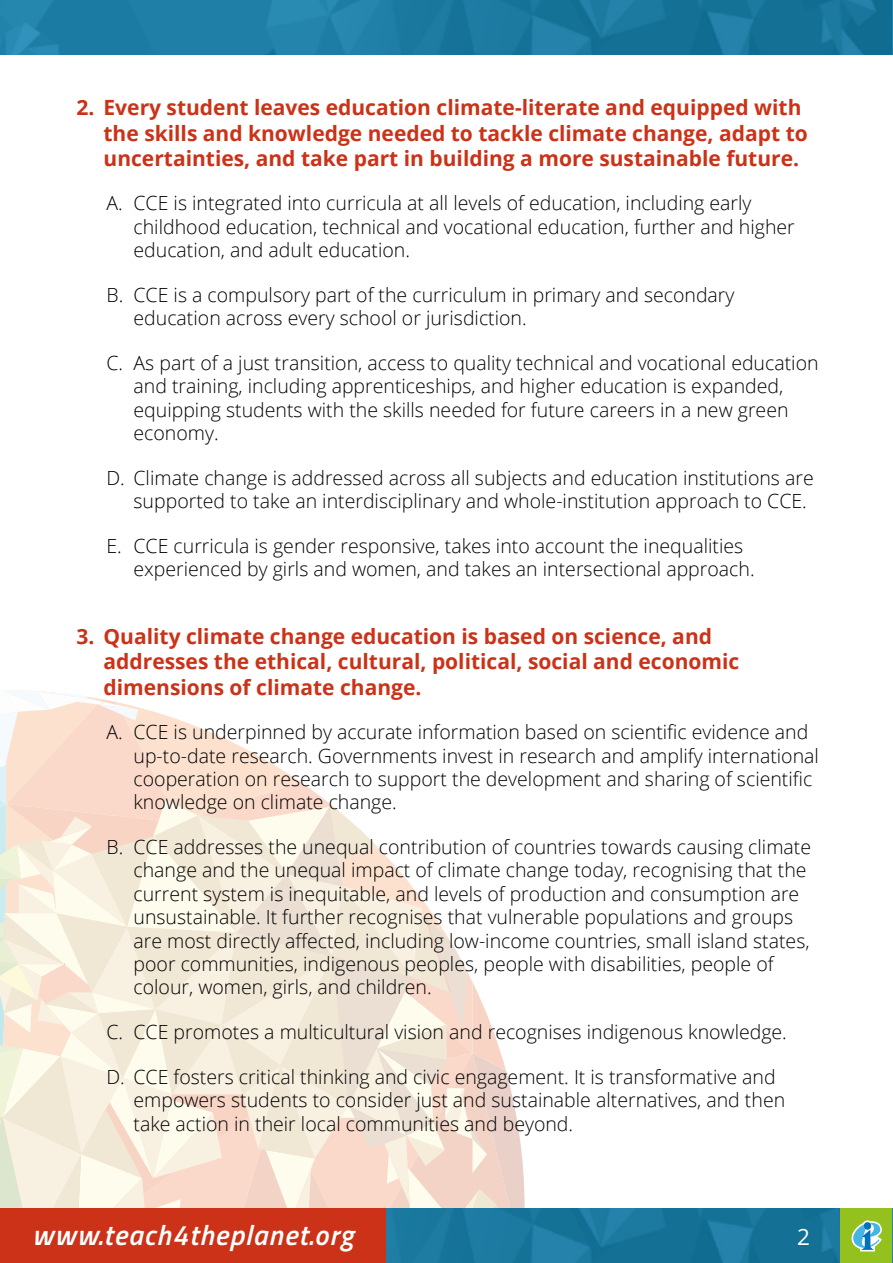
<style>
.page{position:relative;width:893px;height:1263px;background:#fff}
.page>*{position:absolute;margin:0;border:0;box-sizing:border-box;transform-origin:0 0}
.t1{font:italic 600 28.35px "Titillium";letter-spacing:.04em;color:#fff}
.t2{font:22.5px "Open Sans";color:#fff}
.t3{font:700 21px/25.2px "Open Sans";color:#cb3217}
.t4{font:300 19.5px/23.4px "Open Sans";color:#000}
</style>
<div class="page">
<svg style="left:0;top:690px;width:540px;height:519px"></svg>
<div style="left:0;top:1209px;width:893px;height:54px;background:linear-gradient(to bottom,#1a769d,#1a769c)"></div>
<div style="left:0;top:1209px;width:385px;height:54px;background:#cb3217"></div>
<div style="left:840px;top:1209px;width:53px;height:54px;background:#95c11f"></div>
<svg style="left:852px;top:1220px;width:30px;height:31px"></svg>
<svg style="left:0;top:0;width:892px;height:54px;background:#1c7aa1"></svg>
<hr style="left:892px;top:0;width:1px;height:54px;background:#035679">
<hr style="left:892px;top:1209px;width:1px;height:54px;background:#cb3217">
<p class="t3" style="left:104px;top:95px;width:706px;text-indent:-27px">2. Every student leaves education climate-literate and equipped with the skills and knowledge needed to tackle climate change, adapt to uncertainties, and take part in building a more sustainable future.</p>
<p class="t4" style="left:134px;top:191px;width:663px;text-indent:-27px">A. CCE is integrated into curricula at all levels of education, including early childhood education, technical and vocational education, further and higher education, and adult education.</p>
<p class="t4" style="left:134px;top:283px;width:602px;text-indent:-27px">B. CCE is a compulsory part of the curriculum in primary and secondary education across every school or jurisdiction.</p>
<p class="t4" style="left:134px;top:351px;width:687px;text-indent:-27px">C. As part of a just transition, access to quality technical and vocational education and training, including apprenticeships, and higher education is expanded, equipping students with the skills needed for future careers in a new green economy.</p>
<p class="t4" style="left:134px;top:466px;width:682px;text-indent:-27px">D. Climate change is addressed across all subjects and education institutions are supported to take an interdisciplinary and whole-institution approach to CCE.</p>
<p class="t4" style="left:134px;top:534px;width:623px;text-indent:-27px">E. CCE curricula is gender responsive, takes into account the inequalities experienced by girls and women, and takes an intersectional approach.</p>
<p class="t3" style="left:104px;top:623px;width:637px;text-indent:-27px">3. Quality climate change education is based on science, and addresses the ethical, cultural, political, social and economic dimensions of climate change.</p>
<p class="t4" style="left:134px;top:720px;width:687px;text-indent:-27px">A. CCE is underpinned by accurate information based on scientific evidence and up-to-date research. Governments invest in research and amplify international cooperation on research to support the development and sharing of scientific knowledge on climate change.</p>
<p class="t4" style="left:134px;top:835px;width:679px;text-indent:-27px">B. CCE addresses the unequal contribution of countries towards causing climate change and the unequal impact of climate change today, recognising that the current system is inequitable, and levels of production and consumption are unsustainable. It further recognises that vulnerable populations and groups are most directly affected, including low-income countries, small island states, poor communities, indigenous peoples, people with disabilities, people of colour, women, girls, and children.</p>
<p class="t4" style="left:107px;top:1020px;width:682px">C. CCE promotes a multicultural vision and recognises indigenous knowledge.</p>
<p class="t4" style="left:134px;top:1064px;width:653px;text-indent:-27px">D. CCE fosters critical thinking and civic engagement. It is transformative and empowers students to consider just and sustainable alternatives, and then take action in their local communities and beyond.</p>
<h1 class="t1" style="left:32px;top:1214px;width:323px">www.teach4theplanet.org</h1>
<p class="t2" style="left:797px;top:1221px;width:14px">2</p>
</div>
